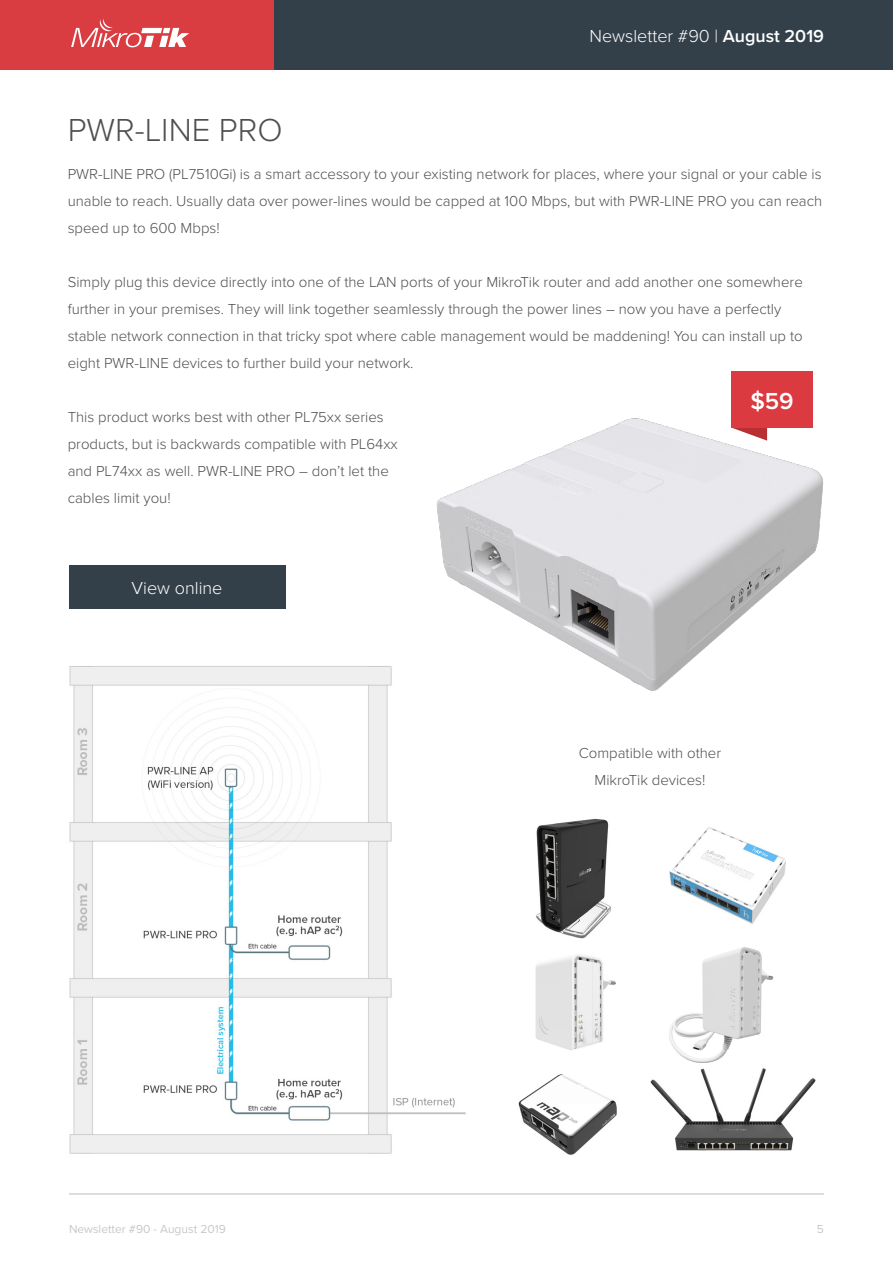
<style>
.page{position:relative;width:893px;height:1263px;background:#fff}
.page>*{position:absolute;margin:0;border:0;box-sizing:border-box;transform-origin:0 0}
.Lielie_virsraksti_20{font:300 33px "Proxima Nova";color:#4f4f4f}
.t1{font:600 24px "Proxima Nova";color:#fff}
.t2{font:300 18px "Proxima Nova";color:#fff}
.Teksts{font:300 15px/27px "Proxima Nova";color:#4f4f4f}
.t3{font:12px "Proxima Nova";color:#c7c8ca}
.s1{font-weight:600}
</style>
<div class="page">
<div style="left:0;top:0;width:893px;height:69px;background:#33404a"></div>
<div style="left:0;top:0;width:274px;height:69px;background:#da3d41"></div>
<svg style="left:71px;top:19px;width:118px;height:28px"></svg>
<hr style="left:69px;top:1194px;width:755px;height:1px;background:#bcbdc0">
<div style="left:69px;top:565px;width:216px;height:44px;background:#33404a"></div>
<img style="left:436px;top:407px;width:388px;height:284px">
<svg style="left:731px;top:428px;width:36px;height:13px"></svg>
<div style="left:731px;top:371px;width:81px;height:57px;background:#db3b40"></div>
<img style="left:535px;top:954px;width:81px;height:97px">
<img style="left:669px;top:947px;width:105px;height:116px">
<img style="left:518px;top:1074px;width:99px;height:81px">
<img style="left:650px;top:1068px;width:166px;height:83px">
<img style="left:536px;top:818px;width:75px;height:121px">
<img style="left:669px;top:827px;width:117px;height:96px">
<img style="left:69px;top:659px;width:408px;height:495px">
<p class="Lielie_virsraksti_20" style="left:68px;top:105px;width:216px">PWR-LINE PRO</p>
<p class="t2" style="left:589px;top:23px;width:236px">Newsletter #90 | <span class="s1">August 2019</span></p>
<p class="Teksts" style="left:68px;top:160px;width:756px;text-align:justify">PWR-LINE PRO (PL7510Gi) is a smart accessory to your existing network for places, where your signal or your cable is unable to reach. Usually data over power-lines would be capped at 100 Mbps, but with PWR-LINE PRO you can reach speed up to 600 Mbps!</p>
<p class="Teksts" style="left:68px;top:268px;width:737px">Simply plug this device directly into one of the LAN ports of your MikroTik router and add another one somewhere further in your premises. They will link together seamlessly through the power lines – now you have a perfectly stable network connection in that tricky spot where cable management would be maddening! You can install up to eight PWR-LINE devices to further build your network.</p>
<p class="Teksts" style="left:68px;top:403px;width:318px">This product works best with other PL75xx series</p>
<p class="Teksts" style="left:68px;top:430px;width:331px">products, but is backwards compatible with PL64xx and PL74xx as well. PWR-LINE PRO – don’t let the</p>
<p class="Teksts" style="left:68px;top:484px;width:104px">cables limit you!</p>
<p class="t2" style="left:132px;top:575px;width:92px">View online</p>
<p class="t1" style="left:750px;top:383px;width:45px">$59</p>
<p class="Teksts" style="left:579px;top:739px;width:144px;text-align:center">Compatible with other<br>MikroTik devices!</p>
<p class="t3" style="left:69px;top:1220px;width:158px">Newsletter #90 - August 2019</p>
<p class="t3" style="left:817px;top:1220px;width:9px">5</p>
</div>
